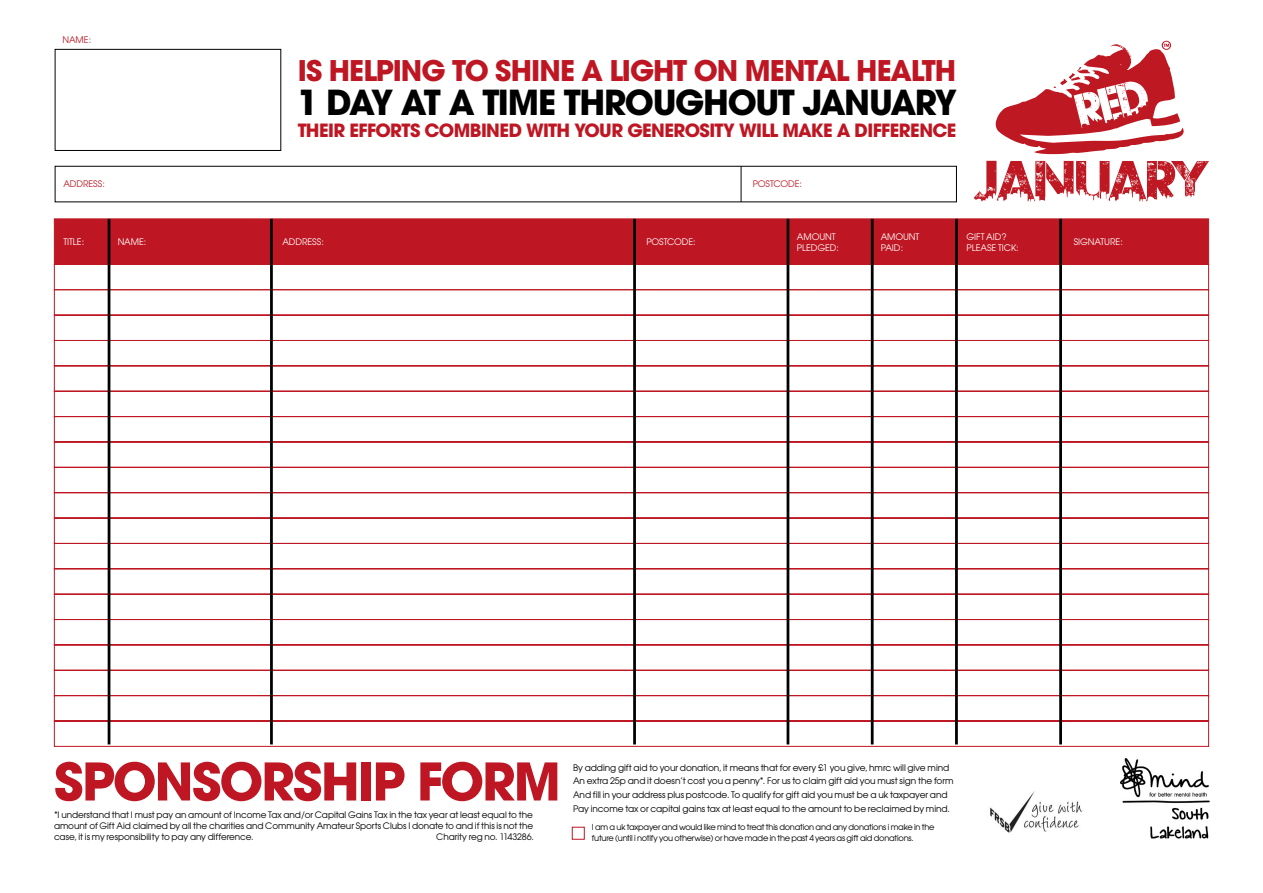
<style>
.page{position:relative;width:1263px;height:893px;background:#fff}
.page>*{position:absolute;margin:0;border:0;box-sizing:border-box;transform-origin:0 0}
.t1{font:700 51.45px "Avant Garde";letter-spacing:-.04em;color:#be1622}
.t2{font:700 34.2px "Avant Garde";letter-spacing:-.045em;color:#000}
.t3{font:700 28.35px "Avant Garde";letter-spacing:-.035em;color:#be1622}
.t4{font:700 18.15px "Avant Garde";letter-spacing:-.035em;color:#be1622}
.t5{font:9px/13.8px "Avant Garde";letter-spacing:-.01em;color:#000}
.t6{font:9px/10.8px "Avant Garde";letter-spacing:-.01em;color:#fff}
.t7{font:9px "Avant Garde";letter-spacing:-.01em;color:#be1622}
.t8{font:8.85px/10.6px "Avant Garde";letter-spacing:-.01em;color:#000;text-align:justify}
.t9{font:8.25px/10.8px "Avant Garde";letter-spacing:-.03em;color:#000}
</style>
<div class="page">
<div style="left:54px;top:218px;width:1155px;height:47px;background:#be1622;border:1px solid #be1622"></div>
<div style="left:55px;top:49px;width:226px;height:102px;border:1px solid #000"></div>
<svg style="left:54px;top:289px;width:1155px;height:458px"></svg>
<hr style="left:270px;top:219px;width:3px;height:525px;background:#000">
<hr style="left:108px;top:219px;width:2px;height:525px;background:#000">
<hr style="left:741px;top:166px;width:1px;height:36px;background:#000">
<hr style="left:633px;top:219px;width:3px;height:525px;background:#000">
<hr style="left:787px;top:219px;width:2px;height:525px;background:#000">
<hr style="left:871px;top:219px;width:2px;height:525px;background:#000">
<hr style="left:955px;top:219px;width:3px;height:525px;background:#000">
<hr style="left:1059px;top:219px;width:3px;height:525px;background:#000">
<div style="left:572px;top:827px;width:13px;height:13px;border:1px solid #be1622"></div>
<svg style="left:974px;top:161px;width:235px;height:41px"></svg>
<svg style="left:995px;top:41px;width:189px;height:114px"></svg>
<img style="left:990px;top:791px;width:93px;height:42px">
<img style="left:1120px;top:758px;width:90px;height:81px">
<p class="t7" style="left:63px;top:34px;width:30px">NAME:</p>
<p class="t7" style="left:63px;top:178px;width:43px">ADDRESS:</p>
<h3 class="t3" style="left:298px;top:52px;width:660px">IS HELPING TO SHINE A LIGHT ON MENTAL HEALTH</h3>
<h2 class="t2" style="left:298px;top:80px;width:661px">1 DAY AT A TIME THROUGHOUT JANUARY</h2>
<h3 class="t4" style="left:298px;top:119px;width:660px">THEIR EFFORTS COMBINED WITH YOUR GENEROSITY WILL MAKE A DIFFERENCE</h3>
<p class="t7" style="left:753px;top:178px;width:51px">POSTCODE:</p>
<p class="t6" style="left:797px;top:231px;width:44px">AMOUNT<br>PLEDGED:</p>
<p class="t6" style="left:881px;top:231px;width:40px">AMOUNT<br>PAID:</p>
<p class="t6" style="left:966px;top:231px;width:54px">GIFT AID?<br>PLEASE TICK:</p>
<p class="t6" style="left:63px;top:237px;width:22px">TITLE:</p>
<p class="t6" style="left:118px;top:237px;width:30px">NAME:</p>
<p class="t6" style="left:282px;top:237px;width:43px">ADDRESS:</p>
<p class="t6" style="left:646px;top:237px;width:51px">POSTCODE:</p>
<p class="t6" style="left:1074px;top:237px;width:51px">SIGNATURE:</p>
<h1 class="t1" style="left:54px;top:748px;width:508px">SPONSORSHIP FORM</h1>
<p class="t8" style="left:54px;top:810px;width:481px">*I understand that I must pay an amount of Income Tax and/or Capital Gains Tax in the tax year at least equal to the amount of Gift Aid claimed by all the charities and Community Amateur Sports Clubs I donate to and if this is not the case, it is my responsibility to pay any difference.</p>
<p class="t8" style="left:436px;top:831px;width:99px">Charity reg no. 1143286.</p>
<p class="t5" style="left:573px;top:760px;width:382px">By adding gift aid to your donation, it means that for every £1 you give, hmrc will give mind An extra 25p and it doesn’t cost you a penny*. For us to claim gift aid you must sign the form And fill in your address plus postcode. To qualify for gift aid you must be a uk taxpayer and Pay income tax or capital gains tax at least equal to the amount to be reclaimed by mind.</p>
<p class="t9" style="left:592px;top:822px;width:344px">I am a uk taxpayer and would like mind to treat this donation and any donations i make in the future (until i notify you otherwise) or have made in the past 4 years as gift aid donations.</p>
</div>
